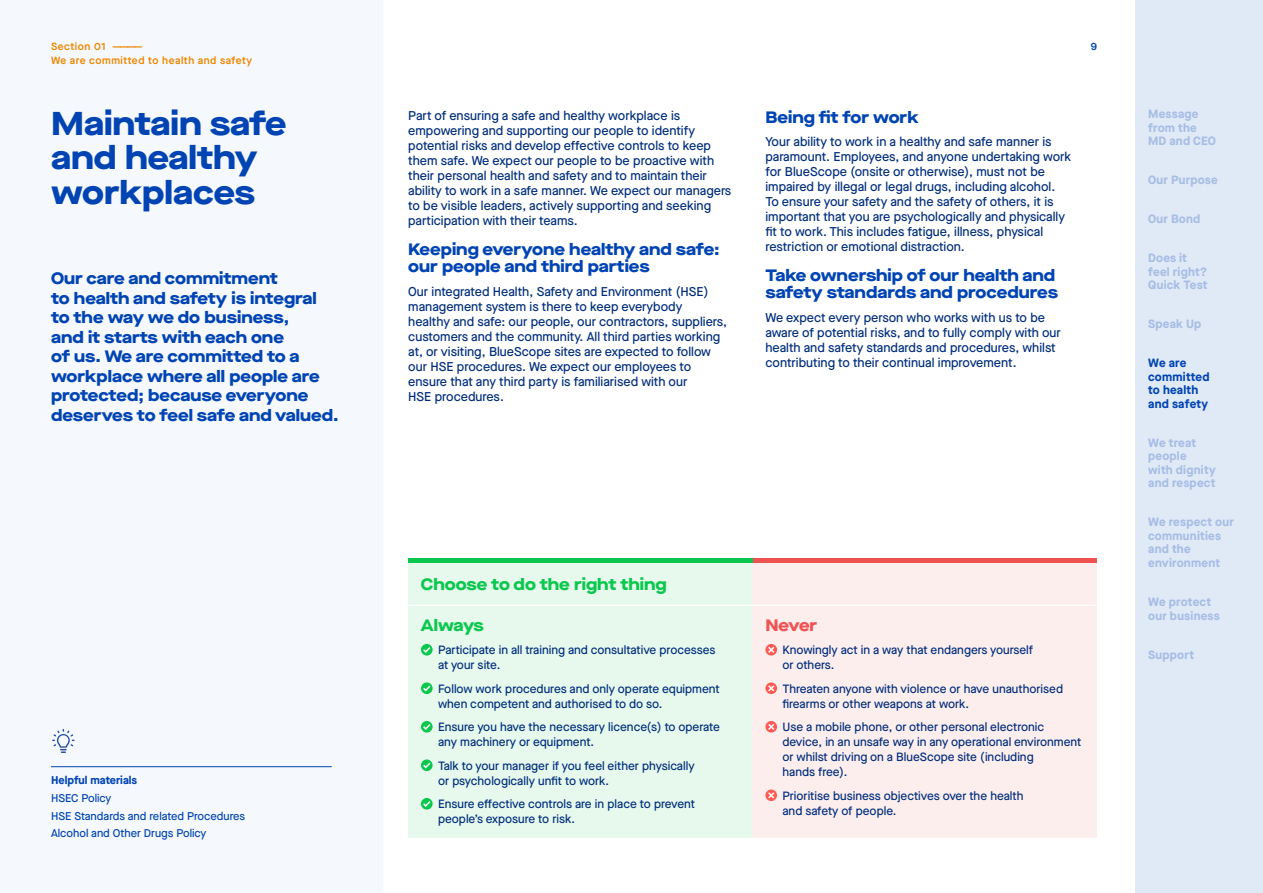
<style>
.page{position:relative;width:1263px;height:893px;background:#fff}
.page>*{position:absolute;margin:0;border:0;box-sizing:border-box;transform-origin:0 0}
.t1{font:800 expanded 33px/34.5px "Maison Neue";color:#0044b4}
.t2{font:800 expanded 16.5px/19.5px "Maison Neue";color:#0044b4}
.t3{font:800 expanded 16.5px "Maison Neue";color:#0ac84e}
.t4{font:800 expanded 16.5px "Maison Neue";letter-spacing:-.02em;color:#f05252}
.t5{font:500 12.75px/15px "Maison Neue";color:#002e7c}
.t6{font:500 12px/15px "Maison Neue";color:#002e7c}
.t7{font:700 12px/13.5px "Maison Neue";letter-spacing:.02em;color:#a6bde5}
.t8{font:700 12px/13.5px "Maison Neue";letter-spacing:.02em;color:#0044b4}
.t9{font:500 11.25px/17.7px "Maison Neue";color:#0044b4}
.t10{font:700 11.25px "Maison Neue";color:#0044b4}
.t11{font:600 10.5px/13.5px "Maison Neue";letter-spacing:.05em;color:#ee8700}
.t12{font:600 10.5px "Maison Neue";color:#0044b4}
</style>
<div class="page">
<div style="left:0;top:0;width:383px;height:893px;background:#f5f8fc"></div>
<div style="left:1135px;top:0;width:128px;height:893px;background:#e0e9f6"></div>
<div style="left:408px;top:560px;width:345px;height:277px;background:#e7f9ed"></div>
<div style="left:753px;top:560px;width:344px;height:277px;background:#fdeeee"></div>
<div style="left:753px;top:558px;width:344px;height:5px;background:#f05252"></div>
<div style="left:408px;top:558px;width:345px;height:5px;background:#0ac84e"></div>
<hr style="left:408px;top:605px;width:689px;height:1px;background:#fff">
<svg style="left:765px;top:644px;width:12px;height:11px"></svg>
<svg style="left:766px;top:645px;width:10px;height:9px"></svg>
<svg style="left:765px;top:682px;width:12px;height:12px"></svg>
<svg style="left:766px;top:684px;width:10px;height:9px"></svg>
<svg style="left:765px;top:721px;width:12px;height:12px"></svg>
<svg style="left:766px;top:722px;width:10px;height:9px"></svg>
<svg style="left:765px;top:789px;width:12px;height:12px"></svg>
<svg style="left:766px;top:791px;width:10px;height:9px"></svg>
<svg style="left:421px;top:644px;width:12px;height:11px"></svg>
<svg style="left:421px;top:645px;width:11px;height:9px"></svg>
<svg style="left:421px;top:682px;width:12px;height:12px"></svg>
<svg style="left:421px;top:684px;width:11px;height:8px"></svg>
<svg style="left:421px;top:721px;width:12px;height:12px"></svg>
<svg style="left:421px;top:722px;width:11px;height:9px"></svg>
<svg style="left:421px;top:759px;width:12px;height:12px"></svg>
<svg style="left:421px;top:761px;width:11px;height:8px"></svg>
<svg style="left:421px;top:798px;width:12px;height:12px"></svg>
<svg style="left:421px;top:799px;width:11px;height:9px"></svg>
<hr style="left:51px;top:766px;width:281px;height:1px;background:#0044b4">
<svg style="left:52px;top:729px;width:23px;height:24px"></svg>
<p class="t11" style="left:51px;top:40px;width:203px">Section 01 ————<br>We are committed to health and safety</p>
<h1 class="t1" style="left:51px;top:105px;width:237px">Maintain safe and healthy workplaces</h1>
<p class="t2" style="left:51px;top:268px;width:289px">Our care and commitment<br>to health and safety is integral to the way we do business,<br>and it starts with each one<br>of us. We are committed to a workplace where all people are protected; because everyone deserves to feel safe and valued.</p>
<p class="t10" style="left:51px;top:772px;width:88px">Helpful materials</p>
<p class="t9" style="left:51px;top:789px;width:196px">HSEC Policy<br>HSE Standards and related Procedures<br>Alcohol and Other Drugs Policy</p>
<p class="t5" style="left:408px;top:108px;width:325px">Part of ensuring a safe and healthy workplace is empowering and supporting our people to identify potential risks and develop effective controls to keep them safe. We expect our people to be proactive with their personal health and safety and to maintain their ability to work in a safe manner. We expect our managers to be visible leaders, actively supporting and seeking participation with their teams.</p>
<p class="t2" style="left:408px;top:240px;width:313px;line-height:17.2px">Keeping everyone healthy and safe: our people and third parties</p>
<p class="t5" style="left:408px;top:283px;width:320px">Our integrated Health, Safety and Environment (HSE) management system is there to keep everybody healthy and safe: our people, our contractors, suppliers, customers and the community. All third parties working at, or visiting, BlueScope sites are expected to follow our HSE procedures. We expect our employees to ensure that any third party is familiarised with our<br>HSE procedures.</p>
<p class="t12" style="left:1091px;top:39px;width:8px">9</p>
<p class="t2" style="left:765px;top:107px;width:155px">Being fit for work</p>
<p class="t5" style="left:765px;top:134px;width:307px">Your ability to work in a healthy and safe manner is paramount. Employees, and anyone undertaking work for BlueScope (onsite or otherwise), must not be impaired by illegal or legal drugs, including alcohol.<br>To ensure your safety and the safety of others, it is important that you are psychologically and physically fit to work. This includes fatigue, illness, physical restriction or emotional distraction.</p>
<p class="t2" style="left:765px;top:266px;width:294px;line-height:17.2px">Take ownership of our health and safety standards and procedures</p>
<p class="t5" style="left:765px;top:310px;width:297px">We expect every person who works with us to be aware of potential risks, and to fully comply with our health and safety standards and procedures, whilst contributing to their continual improvement.</p>
<p class="t3" style="left:421px;top:573px;width:247px">Choose to do the right thing</p>
<p class="t3" style="left:421px;top:613px;width:64px">Always</p>
<p class="t6" style="left:438px;top:642px;width:279px">Participate in all training and consultative processes at your site.</p>
<p class="t6" style="left:438px;top:681px;width:283px">Follow work procedures and only operate equipment when competent and authorised to do so.</p>
<p class="t6" style="left:438px;top:719px;width:283px">Ensure you have the necessary licence(s) to operate any machinery or equipment.</p>
<p class="t6" style="left:438px;top:758px;width:258px">Talk to your manager if you feel either physically or psychologically unfit to work.</p>
<p class="t6" style="left:438px;top:796px;width:259px">Ensure effective controls are in place to prevent people’s exposure to risk.</p>
<p class="t4" style="left:765px;top:613px;width:53px">Never</p>
<p class="t6" style="left:782px;top:642px;width:252px">Knowingly act in a way that endangers yourself or others.</p>
<p class="t6" style="left:782px;top:681px;width:282px">Threaten anyone with violence or have unauthorised firearms or other weapons at work.</p>
<p class="t6" style="left:782px;top:719px;width:300px">Use a mobile phone, or other personal electronic device, in an unsafe way in any operational environment or whilst driving on a BlueScope site (including<br>hands free).</p>
<p class="t6" style="left:782px;top:788px;width:243px">Prioritise business objectives over the health and safety of people.</p>
<p class="t7" style="left:1148px;top:107px;width:69px">Message from the<br>MD and CEO</p>
<p class="t7" style="left:1148px;top:173px;width:71px">Our Purpose</p>
<p class="t7" style="left:1148px;top:212px;width:54px">Our Bond</p>
<p class="t7" style="left:1148px;top:251px;width:61px">Does it feel right?<br>Quick Test</p>
<p class="t7" style="left:1148px;top:317px;width:55px">Speak Up</p>
<p class="t8" style="left:1148px;top:356px;width:63px">We are committed to health and safety</p>
<p class="t7" style="left:1148px;top:436px;width:69px">We treat people<br>with dignity and respect</p>
<p class="t7" style="left:1148px;top:515px;width:87px">We respect our communities and the environment</p>
<p class="t7" style="left:1148px;top:595px;width:73px">We protect our business</p>
<p class="t7" style="left:1148px;top:647px;width:47px">Support</p>
</div>
